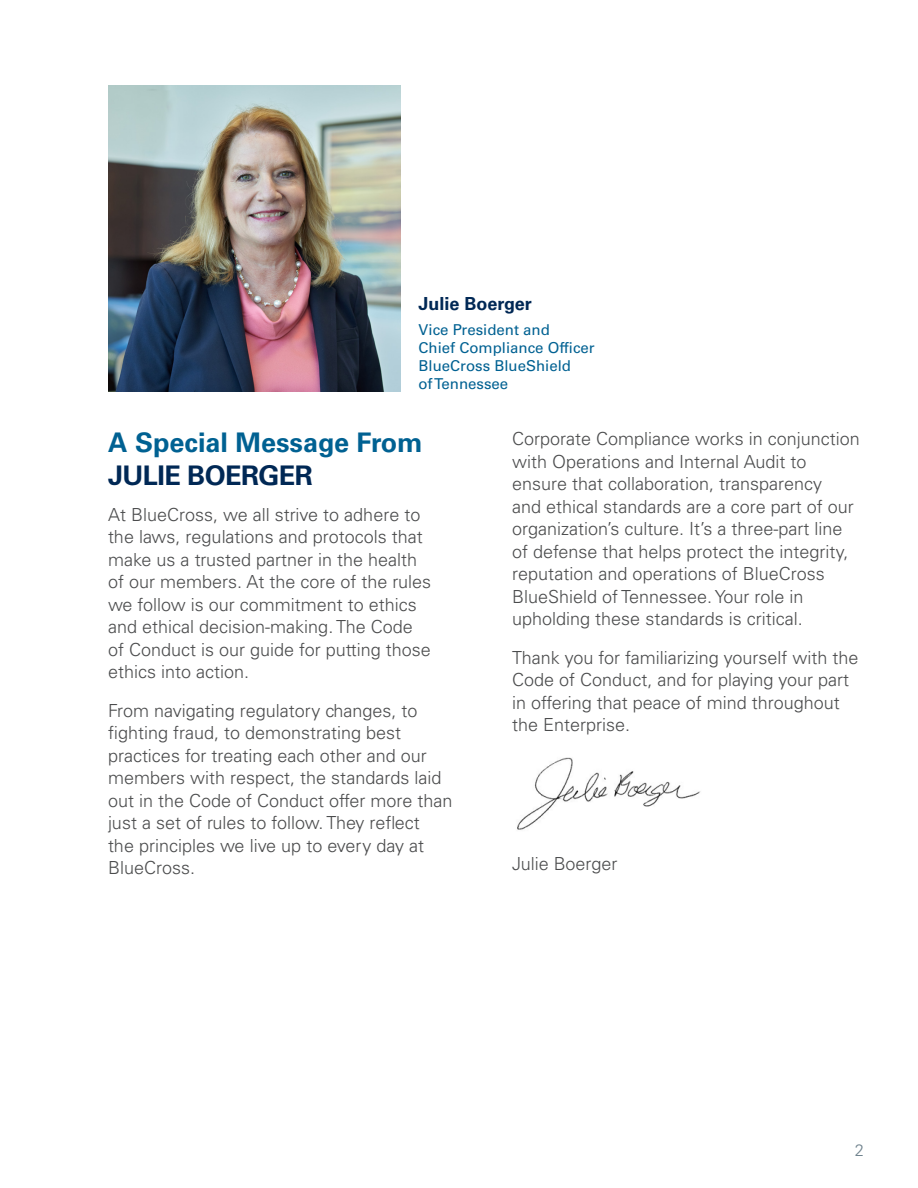
<style>
.page{position:relative;width:918px;height:1188px;background:#fff}
.page>*{position:absolute;margin:0;border:0;box-sizing:border-box;transform-origin:0 0}
.t1{font:700 27px/33px "Univers LT Std";letter-spacing:-.02em;color:#006192}
.t2{font:300 18px/22.5px "Univers LT Std";color:#4b4c4d}
.t3{font:700 18px "Univers LT Std";color:#002855}
.t4{font:300 16.5px "Univers LT Std";color:#6f828d}
.t5{font:15px/18px "Univers LT Std";color:#006192}
.s1{color:#002855}
</style>
<div class="page">
<img style="left:108px;top:86px;width:292px;height:305px">
<img style="left:517px;top:757px;width:184px;height:73px">
<p class="t3" style="left:418px;top:293px;width:115px">Julie Boerger</p>
<p class="t5" style="left:418px;top:321px;width:178px">Vice President and<br>Chief Compliance Officer<br>BlueCross BlueShield<br>of Tennessee</p>
<h2 class="t1" style="left:108px;top:426px;width:316px">A Special Message From<br><span class="s1">JULIE BOERGER</span></h2>
<p class="t2" style="left:108px;top:503px;width:325px">At BlueCross, we all strive to adhere to the laws, regulations and protocols that make us a trusted partner in the health of our members. At the core of the rules we follow is our commitment to ethics and ethical decision-making. The Code of Conduct is our guide for putting those ethics into action.</p>
<p class="t2" style="left:108px;top:699px;width:346px">From navigating regulatory changes, to fighting fraud, to demonstrating best practices for treating each other and our members with respect, the standards laid out in the Code of Conduct offer more than just a set of rules to follow. They reflect<br>the principles we live up to every day at BlueCross.</p>
<p class="t2" style="left:512px;top:427px;width:349px">Corporate Compliance works in conjunction with Operations and Internal Audit to ensure that collaboration, transparency<br>and ethical standards are a core part of our organization’s culture. It’s a three-part line of defense that helps protect the integrity, reputation and operations of BlueCross BlueShield of Tennessee. Your role in upholding these standards is critical.</p>
<p class="t2" style="left:512px;top:646px;width:348px">Thank you for familiarizing yourself with the Code of Conduct, and for playing your part in offering that peace of mind throughout the Enterprise.</p>
<p class="t2" style="left:512px;top:852px;width:107px">Julie Boerger</p>
<p class="t4" style="left:855px;top:1141px;width:11px">2</p>
</div>
